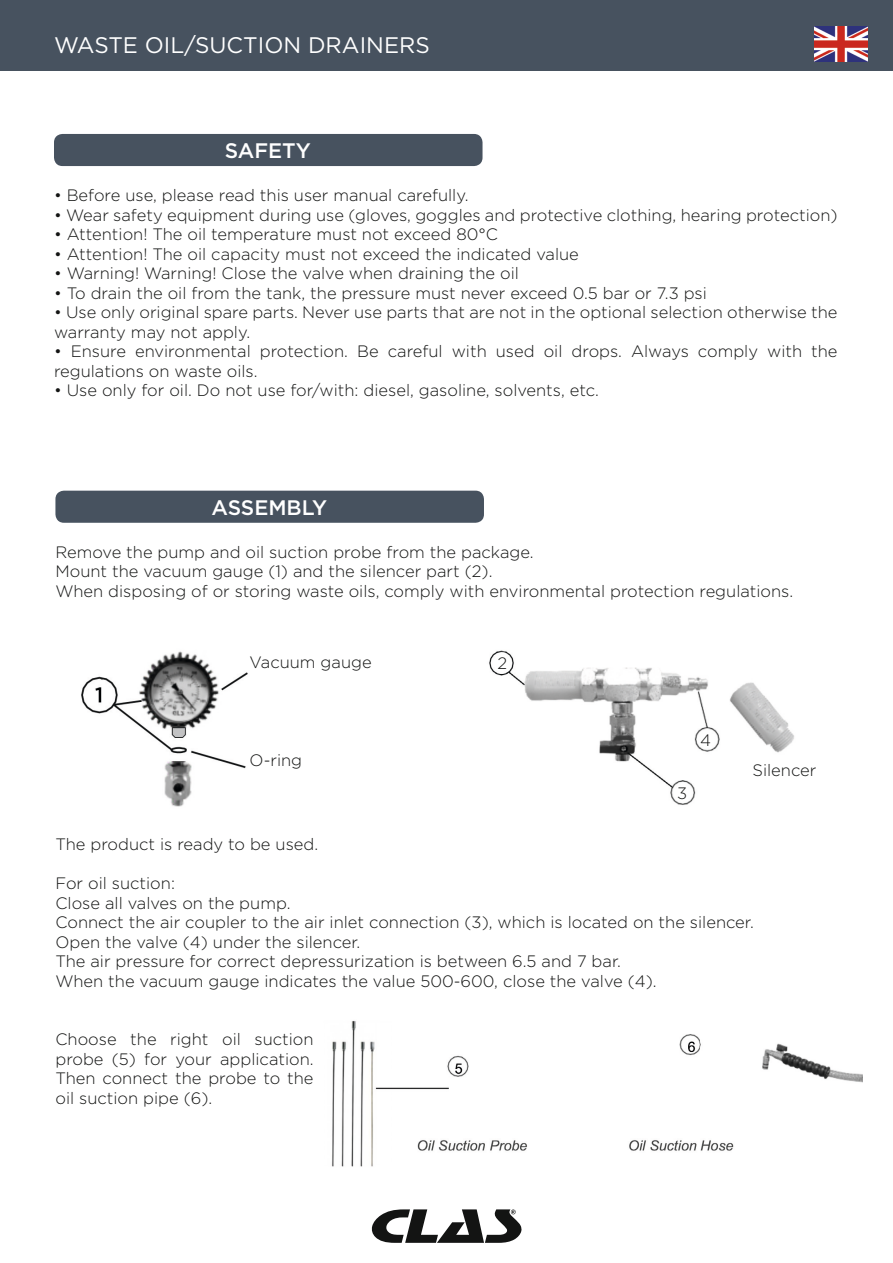
<style>
.page{position:relative;width:893px;height:1263px;background:#fff}
.page>*{position:absolute;margin:0;border:0;box-sizing:border-box;transform-origin:0 0}
.t1{font:22.5px "Gotham";color:#fff}
.t2{font:500 21px "Gotham";color:#fff}
.t3{font:300 16.5px/19.5px "Gotham";color:#131413}
</style>
<div class="page">
<div style="left:0;top:0;width:893px;height:71px;background:#47525f"></div>
<svg style="left:371px;top:1209px;width:151px;height:34px"></svg>
<img style="left:814px;top:26px;width:53px;height:35px">
<div style="left:54px;top:134px;width:428px;height:32px;background:#47525f;border-radius:9px"></div>
<div style="left:55px;top:491px;width:429px;height:32px;background:#47525f;border-radius:9px"></div>
<img style="left:81px;top:651px;width:167px;height:156px">
<img style="left:489px;top:650px;width:305px;height:155px">
<img style="left:331px;top:1020px;width:531px;height:147px">
<h1 class="t1" style="left:54px;top:31px;width:377px">WASTE OIL/SUCTION DRAINERS</h1>
<p class="t2" style="left:225px;top:137px;width:88px">SAFETY</p>
<p class="t3" style="left:54px;top:185px;width:416px">• Before use, please read this user manual carefully.</p>
<p class="t3" style="left:54px;top:205px;width:785px">• Wear safety equipment during use (gloves, goggles and protective clothing, hearing protection)</p>
<p class="t3" style="left:54px;top:224px;width:446px">• Attention! The oil temperature must not exceed 80°C</p>
<p class="t3" style="left:54px;top:244px;width:526px">• Attention! The oil capacity must not exceed the indicated value</p>
<p class="t3" style="left:54px;top:263px;width:466px">• Warning! Warning! Close the valve when draining the oil</p>
<p class="t3" style="left:54px;top:283px;width:654px">• To drain the oil from the tank, the pressure must never exceed 0.5 bar or 7.3 psi</p>
<p class="t3" style="left:54px;top:302px;width:785px">• Use only original spare parts. Never use parts that are not in the optional selection otherwise the warranty may not apply.</p>
<p class="t3" style="left:54px;top:341px;width:785px">• Ensure environmental protection. Be careful with used oil drops. Always comply with the regulations on waste oils.</p>
<p class="t3" style="left:54px;top:380px;width:547px">• Use only for oil. Do not use for/with: diesel, gasoline, solvents, etc.</p>
<p class="t2" style="left:211px;top:494px;width:117px">ASSEMBLY</p>
<p class="t3" style="left:55px;top:542px;width:739px">Remove the pump and oil suction probe from the package.<br>Mount the vacuum gauge (1) and the silencer part (2).<br>When disposing of or storing waste oils, comply with environmental protection regulations.</p>
<p class="t3" style="left:250px;top:652px;width:123px">Vacuum gauge</p>
<p class="t3" style="left:250px;top:750px;width:54px">O-ring</p>
<p class="t3" style="left:497px;top:653px;width:11px">2</p>
<p class="t3" style="left:700px;top:729px;width:12px">4</p>
<p class="t3" style="left:677px;top:783px;width:12px">3</p>
<p class="t3" style="left:752px;top:760px;width:65px">Silencer</p>
<p class="t3" style="left:55px;top:834px;width:264px">The product is ready to be used.</p>
<p class="t3" style="left:55px;top:873px;width:700px">For oil suction:<br>Close all valves on the pump.<br>Connect the air coupler to the air inlet connection (3), which is located on the silencer.<br>Open the valve (4) under the silencer.<br>The air pressure for correct depressurization is between 6.5 and 7 bar.<br>When the vacuum gauge indicates the value 500-600, close the valve (4).</p>
<p class="t3" style="left:55px;top:1029px;width:260px;text-align:justify">Choose the right oil suction probe (5) for your application.<br>Then connect the probe to the oil suction pipe (6).</p>
</div>
